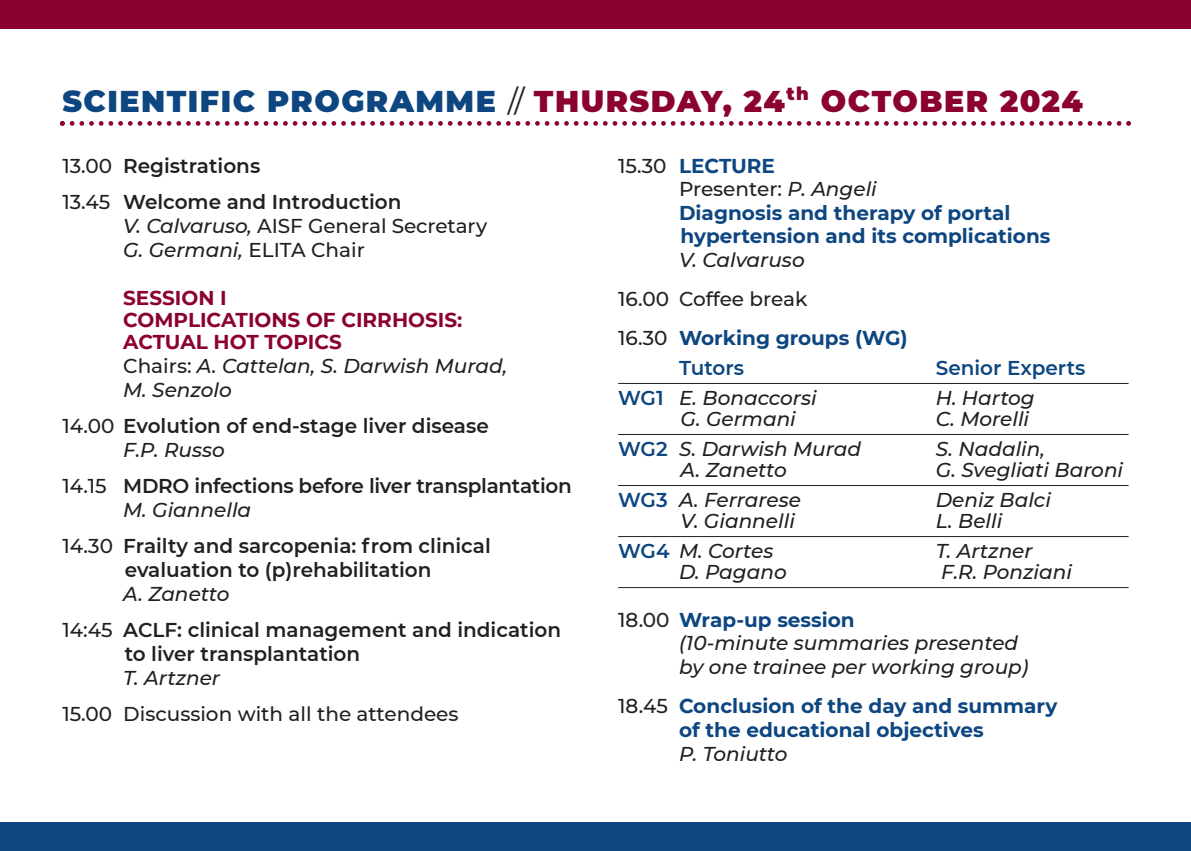
<style>
.page{position:relative;width:1191px;height:851px;background:#fff}
.page>*{position:absolute;margin:0;border:0;box-sizing:border-box;transform-origin:0 0}
.t1{font:900 30px "Montserrat";letter-spacing:.05em;color:#8b012f}
.t2{font:italic 500 20px "Montserrat";color:#231f20}
.t3{font:600 20px/24px "Montserrat";color:#231f20;text-align:center}
.t4{font:700 20px/23.6px "Montserrat";color:#0d4680}
.t5{font:500 20px "Montserrat";color:#231f20}
.t6{font:700 20px "Montserrat";color:#8b012f}
.t7{font:600 20px "Montserrat";color:#0d4680}
.s1{color:#0d4680}
.s2{font-weight:400;color:#231f20}
.s3{font-weight:500}
.s4{font-style:italic}
.s5{font-style:normal}
.s6{font-weight:500;color:#231f20}
.s7{font-weight:600;font-style:normal;color:#0d4680}
</style>
<div class="page">
<hr style="left:618px;top:383px;width:510px;height:1px;background:#231f20">
<hr style="left:618px;top:434px;width:510px;height:1px;background:#231f20">
<hr style="left:618px;top:485px;width:510px;height:1px;background:#231f20">
<hr style="left:618px;top:536px;width:510px;height:1px;background:#231f20">
<hr style="left:618px;top:587px;width:510px;height:1px;background:#231f20">
<svg style="left:60px;top:121px;width:1071px;height:5px"></svg>
<div style="left:0;top:0;width:1191px;height:28px;background:#8b012f"></div>
<div style="left:0;top:822px;width:1191px;height:28px;background:#0d4680"></div>
<p class="t1" style="left:62px;top:83px;width:1022px"><span class="s1">SCIENTIFIC PROGRAMME</span> <span class="s2">//</span> THURSDAY, 24<sup>th</sup> OCTOBER 2024</p>
<p class="t3" style="left:62px;top:153px;width:199px"><span class="s3">13.00</span> Registrations</p>
<p class="t3" style="left:62px;top:189px;width:341px"><span class="s3">13.45</span> Welcome and Introduction</p>
<p class="t5" style="left:123px;top:213px;width:365px"><span class="s4">V. Calvaruso,</span> AISF General Secretary</p>
<p class="t2" style="left:123px;top:237px;width:243px">G. Germani, <span class="s5">ELITA Chair</span></p>
<p class="t6" style="left:123px;top:285px;width:105px">SESSION I</p>
<p class="t6" style="left:123px;top:307px;width:341px">COMPLICATIONS OF CIRRHOSIS:</p>
<p class="t6" style="left:123px;top:329px;width:220px">ACTUAL HOT TOPICS</p>
<p class="t2" style="left:123px;top:353px;width:385px"><span class="s5">Chairs:</span> A. Cattelan, S. Darwish Murad,</p>
<p class="t2" style="left:123px;top:377px;width:110px">M. Senzolo</p>
<p class="t3" style="left:62px;top:413px;width:428px"><span class="s3">14.00</span> Evolution of end-stage liver disease</p>
<p class="t2" style="left:123px;top:437px;width:103px">F.P. Russo</p>
<p class="t3" style="left:62px;top:473px;width:511px"><span class="s3">14.15</span> MDRO infections before liver transplantation</p>
<p class="t2" style="left:123px;top:497px;width:129px">M. Giannella</p>
<p class="t3" style="left:62px;top:533px;width:430px"><span class="s3">14.30</span> Frailty and sarcopenia: from clinical evaluation to (p)rehabilitation</p>
<p class="t2" style="left:123px;top:581px;width:108px">A. Zanetto</p>
<p class="t3" style="left:125px;top:617px;width:438px;text-align:left;text-indent:-62px"><span class="s3">14:45</span> ACLF: clinical management and indication to liver transplantation</p>
<p class="t2" style="left:123px;top:665px;width:98px">T. Artzner</p>
<p class="t5" style="left:62px;top:701px;width:398px">15.00 Discussion with all the attendees</p>
<p class="t4" style="left:618px;top:153px;width:158px"><span class="s6">15.30</span> LECTURE</p>
<p class="t5" style="left:679px;top:177px;width:199px">Presenter: <span class="s4">P. Angeli</span></p>
<p class="t4" style="left:679px;top:201px;width:373px">Diagnosis and therapy of portal hypertension and its complications</p>
<p class="t2" style="left:679px;top:247px;width:127px">V. Calvaruso</p>
<p class="t5" style="left:618px;top:287px;width:191px">16.00 Coffee break</p>
<p class="t4" style="left:618px;top:326px;width:291px"><span class="s6">16.30</span> Working groups (WG)</p>
<p class="t7" style="left:679px;top:355px;width:67px">Tutors</p>
<p class="t7" style="left:935px;top:355px;width:151px">Senior Experts</p>
<p class="t2" style="left:618px;top:385px;width:200px"><span class="s7">WG1</span> E. Bonaccorsi</p>
<p class="t2" style="left:935px;top:385px;width:100px">H. Hartog</p>
<p class="t2" style="left:680px;top:406px;width:117px">G. Germani</p>
<p class="t2" style="left:935px;top:406px;width:95px">C. Morelli</p>
<p class="t2" style="left:618px;top:436px;width:244px"><span class="s7">WG2</span> S. Darwish Murad</p>
<p class="t2" style="left:935px;top:436px;width:111px">S. Nadalin,</p>
<p class="t2" style="left:680px;top:457px;width:108px">A. Zanetto</p>
<p class="t2" style="left:935px;top:457px;width:189px">G. Svegliati Baroni</p>
<p class="t2" style="left:618px;top:487px;width:184px"><span class="s7">WG3</span> A. Ferrarese</p>
<p class="t2" style="left:935px;top:487px;width:117px">Deniz Balci</p>
<p class="t2" style="left:680px;top:508px;width:116px">V. Giannelli</p>
<p class="t2" style="left:935px;top:508px;width:68px">L. Belli</p>
<p class="t2" style="left:618px;top:538px;width:157px"><span class="s7">WG4</span> M. Cortes</p>
<p class="t2" style="left:935px;top:538px;width:98px">T. Artzner</p>
<p class="t2" style="left:679px;top:559px;width:109px">D. Pagano</p>
<p class="t2" style="left:941px;top:559px;width:132px">F.R. Ponziani</p>
<p class="t4" style="left:618px;top:607px;width:238px"><span class="s6">18.00</span> Wrap-up session</p>
<p class="t2" style="left:679px;top:631px;width:341px">(10-minute summaries presented</p>
<p class="t2" style="left:679px;top:654px;width:351px">by one trainee per working group)</p>
<p class="t4" style="left:618px;top:694px;width:441px"><span class="s6">18.45</span> Conclusion of the day and summary</p>
<p class="t4" style="left:679px;top:717px;width:306px">of the educational objectives</p>
<p class="t2" style="left:679px;top:741px;width:110px">P. Toniutto</p>
</div>
